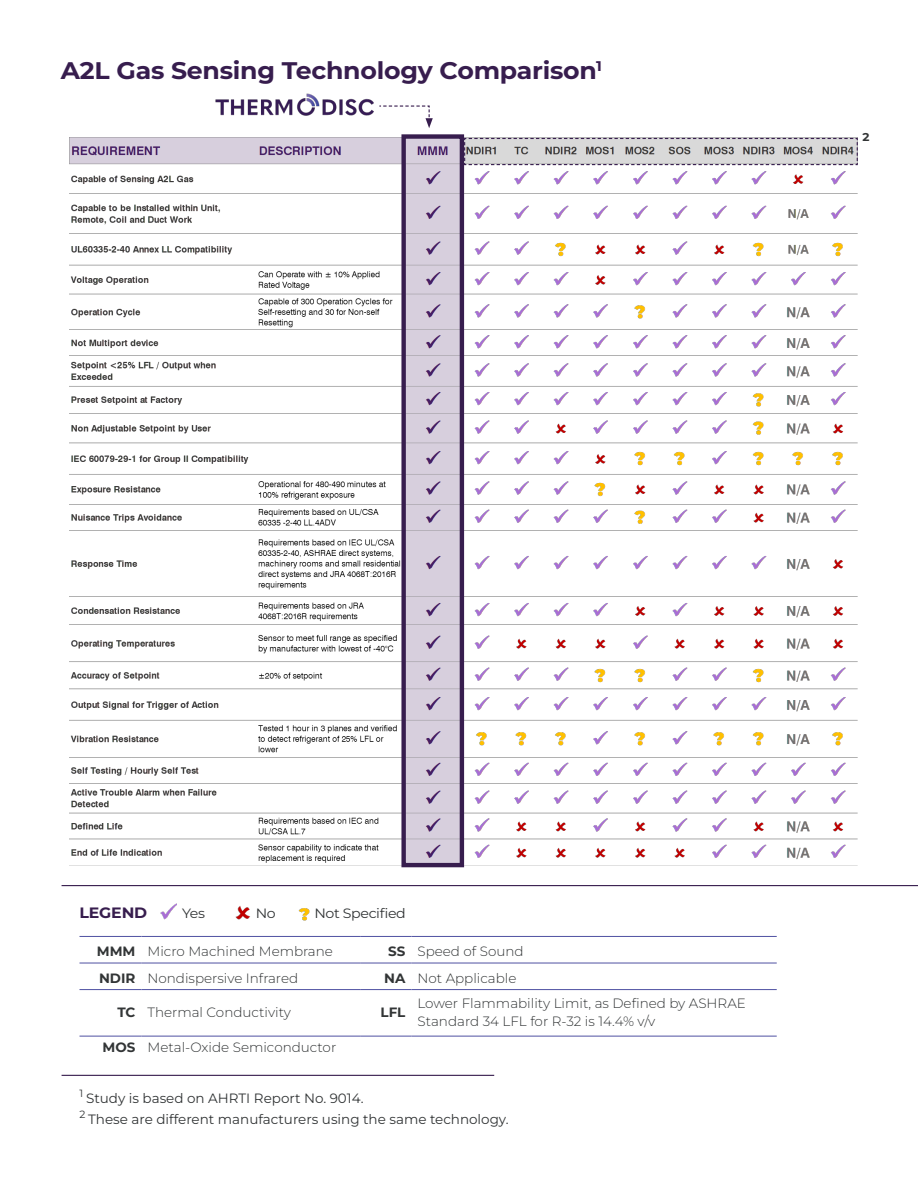
<style>
.page{position:relative;width:918px;height:1188px;background:#fff}
.page>*{position:absolute;margin:0;border:0;box-sizing:border-box;transform-origin:0 0}
.t1{font:700 24px "Montserrat";letter-spacing:-.01em;color:#371d4e;scale:1.05 1}
.t2{font:700 15px "Montserrat";letter-spacing:-.01em;color:#371d4e;scale:1.05 1}
.t3{font:300 13.5px/18px "Montserrat";color:#323536}
.t4{font:13.5px "Montserrat";color:#323536}
.t5{font:700 13.5px "Montserrat";color:#323536}
.t6{font:13.5px "Montserrat";letter-spacing:-.025em;color:#323536;scale:1.05 1}
.t7{font:13.5px "Montserrat";color:#323536;scale:1.05 1}
.t8{font:700 11.4px "Montserrat";color:#323536;scale:1.05 1}
</style>
<div class="page">
<hr style="left:80px;top:936px;width:61px;height:1px;background:#4f51a2">
<hr style="left:141px;top:936px;width:219px;height:1px;background:#4f51a2">
<hr style="left:360px;top:936px;width:51px;height:1px;background:#4f51a2">
<hr style="left:411px;top:936px;width:366px;height:1px;background:#4f51a2">
<hr style="left:80px;top:963px;width:61px;height:1px;background:#4f51a2">
<hr style="left:141px;top:963px;width:219px;height:1px;background:#4f51a2">
<hr style="left:360px;top:963px;width:51px;height:1px;background:#4f51a2">
<hr style="left:411px;top:963px;width:366px;height:1px;background:#4f51a2">
<hr style="left:80px;top:989px;width:61px;height:1px;background:#4f51a2">
<hr style="left:141px;top:989px;width:219px;height:1px;background:#4f51a2">
<hr style="left:360px;top:989px;width:51px;height:1px;background:#4f51a2">
<hr style="left:411px;top:989px;width:366px;height:1px;background:#4f51a2">
<hr style="left:80px;top:1036px;width:61px;height:1px;background:#4f51a2">
<hr style="left:141px;top:1036px;width:219px;height:1px;background:#4f51a2">
<hr style="left:360px;top:1036px;width:51px;height:1px;background:#4f51a2">
<hr style="left:411px;top:1036px;width:366px;height:1px;background:#4f51a2">
<img style="left:160px;top:904px;width:16px;height:16px">
<img style="left:235px;top:906px;width:15px;height:14px">
<img style="left:298px;top:908px;width:12px;height:13px">
<img style="left:70px;top:138px;width:788px;height:727px">
<svg style="left:379px;top:105px;width:54px;height:23px"></svg>
<img style="left:215px;top:93px;width:159px;height:23px">
<div style="left:401px;top:134px;width:63px;height:733px;border:4px solid #371d4e"></div>
<hr style="left:62px;top:1075px;width:432px;height:1px;background:#371d4e">
<hr style="left:62px;top:885px;width:856px;height:1px;background:#371d4e">
<svg style="left:464px;top:137px;width:394px;height:29px;background:#c2c0c2"></svg>
<p class="t1" style="left:61px;top:54px;width:517px">A2L Gas Sensing Technology Comparison<sup>1</sup></p>
<p class="t8" style="left:863px;top:129px;width:8px">2</p>
<p class="t7" style="left:182px;top:904px;width:23px">Yes</p>
<p class="t7" style="left:256px;top:904px;width:21px">No</p>
<p class="t6" style="left:314px;top:904px;width:89px">Not Specified</p>
<p class="t2" style="left:80px;top:903px;width:66px">LEGEND</p>
<p class="t5" style="left:97px;top:942px;width:40px">MMM</p>
<p class="t3" style="left:147px;top:942px;width:187px">Micro Machined Membrane</p>
<p class="t5" style="left:388px;top:942px;width:19px">SS</p>
<p class="t3" style="left:417px;top:942px;width:108px">Speed of Sound</p>
<p class="t5" style="left:99px;top:969px;width:38px">NDIR</p>
<p class="t3" style="left:147px;top:969px;width:152px">Nondispersive Infrared</p>
<p class="t5" style="left:384px;top:969px;width:23px">NA</p>
<p class="t3" style="left:417px;top:969px;width:101px">Not Applicable</p>
<p class="t5" style="left:117px;top:1003px;width:20px">TC</p>
<p class="t3" style="left:147px;top:1002px;width:145px">Thermal Conductivity</p>
<p class="t5" style="left:381px;top:1003px;width:26px">LFL</p>
<p class="t3" style="left:417px;top:993px;width:330px">Lower Flammability Limit, as Defined by ASHRAE<br>Standard 34 LFL for R-32 is 14.4% v/v</p>
<p class="t5" style="left:103px;top:1038px;width:34px">MOS</p>
<p class="t3" style="left:147px;top:1038px;width:190px">Metal-Oxide Semiconductor</p>
<p class="t4" style="left:80px;top:1089px;width:286px"><sup>1</sup> Study is based on AHRTI Report No. 9014.</p>
<p class="t4" style="left:80px;top:1110px;width:431px"><sup>2</sup> These are different manufacturers using the same technology.</p>
</div>
